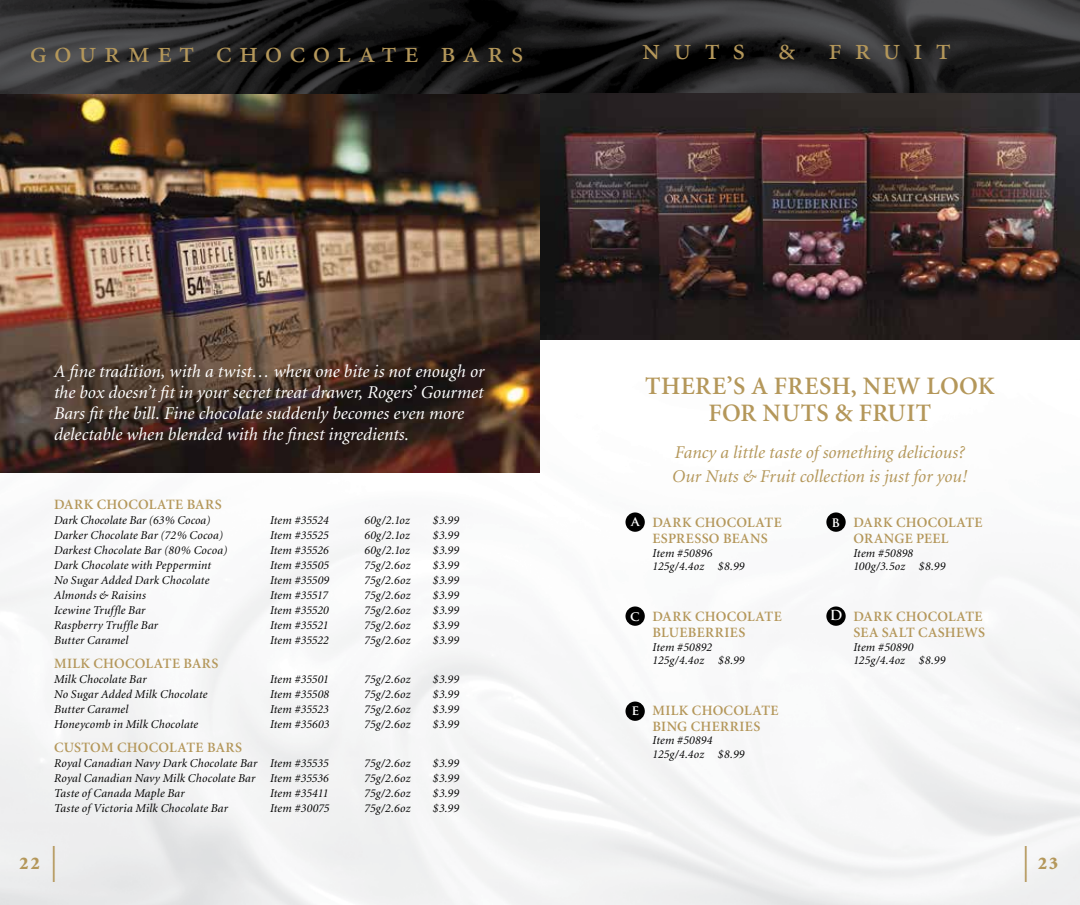
<style>
.page{position:relative;width:1080px;height:905px;background:#fff}
.page>*{position:absolute;margin:0;border:0;box-sizing:border-box;transform-origin:0 0}
.t1{font:31.5px "Minion Regular SC";letter-spacing:.225em;color:#b4975a}
.t2{font:31.5px "Minion Regular SC";letter-spacing:.395em;color:#b4975a}
.t3{font:600 25.05px/27px "Minion";letter-spacing:.015em;color:#b4975a;text-align:center}
.t4{font:italic 18px/21px "Minion";color:#fff}
.t5{font:italic 18px/23.5px "Minion";color:#b4975a}
.t6{font:900 18px "Minion";color:#b4975a}
.t7{font:600 14.25px/15.8px "Minion";letter-spacing:.025em;color:#b4975a}
.t8{font:italic 12px/13.5px "Minion";letter-spacing:.015em;color:#000}
.t9{font:italic 12px "Minion";letter-spacing:-.01em;color:#000}
.s1{font-family:"Trajan Pro";font-weight:700;font-size:13.5px;color:#fff}
.s2{font-family:"Trajan Pro";font-weight:700;font-size:36px}
</style>
<div class="page">
<img style="left:0;top:339px;width:1080px;height:565px">
<img style="left:0;top:0;width:1080px;height:94px">
<img style="left:0;top:94px;width:540px;height:378px">
<img style="left:540px;top:94px;width:540px;height:245px">
<div style="left:826px;top:606px;width:20px;height:19px;background:#000;border-radius:50%"></div>
<div style="left:826px;top:512px;width:20px;height:19px;background:#000;border-radius:50%"></div>
<div style="left:626px;top:606px;width:19px;height:19px;background:#000;border-radius:50%"></div>
<div style="left:626px;top:701px;width:19px;height:19px;background:#000;border-radius:50%"></div>
<div style="left:626px;top:512px;width:19px;height:19px;background:#000;border-radius:50%"></div>
<h1 class="t1" style="left:30px;top:36px;width:495px">gourmet chocolate bars</h1>
<h1 class="t2" style="left:642px;top:33px;width:311px">nuts &amp; fruit</h1>
<p class="t4" style="left:54px;top:362px;width:432px">A fine tradition, with a twist… when one bite is not enough or the box doesn’t fit in your secret treat drawer, Rogers’ Gourmet Bars fit the bill. Fine chocolate suddenly becomes even more delectable when blended with the finest ingredients.</p>
<p class="t7" style="left:54px;top:496px;width:169px">DARK CHOCOLATE BARS</p>
<p class="t8" style="left:54px;top:513px;width:158px">Dark Chocolate Bar (63% Cocoa)</p>
<p class="t8" style="left:270px;top:513px;width:60px">Item #35524</p>
<p class="t8" style="left:364px;top:513px;width:47px">60g/2.1oz</p>
<p class="t8" style="left:433px;top:513px;width:28px">$3.99</p>
<p class="t8" style="left:54px;top:528px;width:171px">Darker Chocolate Bar (72% Cocoa)</p>
<p class="t8" style="left:270px;top:528px;width:60px">Item #35525</p>
<p class="t8" style="left:364px;top:528px;width:47px">60g/2.1oz</p>
<p class="t8" style="left:433px;top:528px;width:28px">$3.99</p>
<p class="t8" style="left:54px;top:543px;width:175px">Darkest Chocolate Bar (80% Cocoa)</p>
<p class="t8" style="left:270px;top:543px;width:60px">Item #35526</p>
<p class="t8" style="left:364px;top:543px;width:47px">60g/2.1oz</p>
<p class="t8" style="left:433px;top:543px;width:28px">$3.99</p>
<p class="t8" style="left:54px;top:558px;width:159px">Dark Chocolate with Peppermint</p>
<p class="t8" style="left:270px;top:558px;width:61px">Item #35505</p>
<p class="t8" style="left:364px;top:558px;width:47px">75g/2.6oz</p>
<p class="t8" style="left:433px;top:558px;width:28px">$3.99</p>
<p class="t8" style="left:54px;top:573px;width:157px">No Sugar Added Dark Chocolate</p>
<p class="t8" style="left:270px;top:573px;width:61px">Item #35509</p>
<p class="t8" style="left:364px;top:573px;width:47px">75g/2.6oz</p>
<p class="t8" style="left:433px;top:573px;width:28px">$3.99</p>
<p class="t8" style="left:54px;top:588px;width:93px">Almonds &amp; Raisins</p>
<p class="t9" style="left:270px;top:589px;width:60px">Item #35517</p>
<p class="t8" style="left:364px;top:588px;width:47px">75g/2.6oz</p>
<p class="t8" style="left:433px;top:588px;width:28px">$3.99</p>
<p class="t8" style="left:54px;top:603px;width:93px">Icewine Truffle Bar</p>
<p class="t8" style="left:270px;top:603px;width:60px">Item #35520</p>
<p class="t8" style="left:364px;top:603px;width:47px">75g/2.6oz</p>
<p class="t8" style="left:433px;top:603px;width:28px">$3.99</p>
<p class="t8" style="left:54px;top:618px;width:106px">Raspberry Truffle Bar</p>
<p class="t9" style="left:270px;top:619px;width:60px">Item #35521</p>
<p class="t8" style="left:364px;top:618px;width:47px">75g/2.6oz</p>
<p class="t8" style="left:433px;top:618px;width:28px">$3.99</p>
<p class="t8" style="left:54px;top:633px;width:76px">Butter Caramel</p>
<p class="t8" style="left:270px;top:633px;width:60px">Item #35522</p>
<p class="t8" style="left:364px;top:633px;width:47px">75g/2.6oz</p>
<p class="t8" style="left:433px;top:633px;width:28px">$3.99</p>
<p class="t7" style="left:54px;top:655px;width:166px">MILK CHOCOLATE BARS</p>
<p class="t8" style="left:54px;top:672px;width:94px">Milk Chocolate Bar</p>
<p class="t8" style="left:270px;top:672px;width:60px">Item #35501</p>
<p class="t8" style="left:364px;top:672px;width:47px">75g/2.6oz</p>
<p class="t8" style="left:433px;top:672px;width:28px">$3.99</p>
<p class="t8" style="left:54px;top:687px;width:155px">No Sugar Added Milk Chocolate</p>
<p class="t8" style="left:270px;top:687px;width:61px">Item #35508</p>
<p class="t8" style="left:364px;top:687px;width:47px">75g/2.6oz</p>
<p class="t8" style="left:433px;top:687px;width:28px">$3.99</p>
<p class="t8" style="left:54px;top:702px;width:76px">Butter Caramel</p>
<p class="t8" style="left:270px;top:702px;width:60px">Item #35523</p>
<p class="t8" style="left:364px;top:702px;width:47px">75g/2.6oz</p>
<p class="t8" style="left:433px;top:702px;width:28px">$3.99</p>
<p class="t8" style="left:54px;top:717px;width:146px">Honeycomb in Milk Chocolate</p>
<p class="t8" style="left:270px;top:717px;width:61px">Item #35603</p>
<p class="t8" style="left:364px;top:717px;width:47px">75g/2.6oz</p>
<p class="t8" style="left:433px;top:717px;width:28px">$3.99</p>
<p class="t7" style="left:54px;top:740px;width:190px">CUSTOM CHOCOLATE BARS</p>
<p class="t8" style="left:54px;top:757px;width:276px">Royal Canadian Navy Dark Chocolate Bar Item #35535</p>
<p class="t8" style="left:364px;top:757px;width:47px">75g/2.6oz</p>
<p class="t8" style="left:433px;top:757px;width:28px">$3.99</p>
<p class="t8" style="left:54px;top:772px;width:276px">Royal Canadian Navy Milk Chocolate Bar Item #35536</p>
<p class="t8" style="left:364px;top:772px;width:47px">75g/2.6oz</p>
<p class="t8" style="left:433px;top:772px;width:28px">$3.99</p>
<p class="t8" style="left:54px;top:787px;width:132px">Taste of Canada Maple Bar</p>
<p class="t8" style="left:270px;top:787px;width:60px">Item #35411</p>
<p class="t8" style="left:364px;top:787px;width:47px">75g/2.6oz</p>
<p class="t8" style="left:433px;top:787px;width:28px">$3.99</p>
<p class="t8" style="left:54px;top:802px;width:176px">Taste of Victoria Milk Chocolate Bar</p>
<p class="t8" style="left:270px;top:802px;width:61px">Item #30075</p>
<p class="t8" style="left:364px;top:802px;width:47px">75g/2.6oz</p>
<p class="t8" style="left:433px;top:802px;width:28px">$3.99</p>
<h2 class="t3" style="left:645px;top:373px;width:351px">THERE’S A FRESH, NEW LOOK<br>FOR NUTS &amp; FRUIT</h2>
<h3 class="t5" style="left:672px;top:441px;width:297px">Fancy a little taste of something delicious?<br>Our Nuts &amp; Fruit collection is just for you!</h3>
<p class="t7" style="left:631px;top:515px;width:152px;text-align:center"><span class="s1">a</span> DARK CHOCOLATE<br>ESPRESSO BEANS</p>
<p class="t8" style="left:653px;top:546px;width:93px">Item #50896<br>125g/4.4oz $8.99</p>
<p class="t7" style="left:652px;top:609px;width:131px;text-indent:-22px"><span class="s1">c</span> DARK CHOCOLATE<br>BLUEBERRIES</p>
<p class="t8" style="left:653px;top:640px;width:94px">Item #50892<br>125g/4.4oz $8.99</p>
<p class="t7" style="left:632px;top:702px;width:148px;text-align:center"><span class="s1">e</span> MILK CHOCOLATE<br>BING CHERRIES</p>
<p class="t8" style="left:653px;top:734px;width:93px">Item #50894<br>125g/4.4oz $8.99</p>
<p class="t7" style="left:853px;top:515px;width:131px;text-indent:-22px"><span class="s1">b</span> DARK CHOCOLATE<br>ORANGE PEEL</p>
<p class="t8" style="left:853px;top:546px;width:94px">Item #50898<br>100g/3.5oz $8.99</p>
<p class="t7" style="left:830px;top:609px;width:157px;text-align:right"><span class="s1">D</span> DARK CHOCOLATE<br>SEA SALT CASHEWS</p>
<p class="t8" style="left:853px;top:640px;width:93px">Item #50890<br>125g/4.4oz $8.99</p>
<h3 class="t6" style="left:20px;top:854px;width:43px">22 <span class="s2">|</span></h3>
<h3 class="t6" style="left:1019px;top:854px;width:41px"><span class="s2">|</span> 23</h3>
</div>
